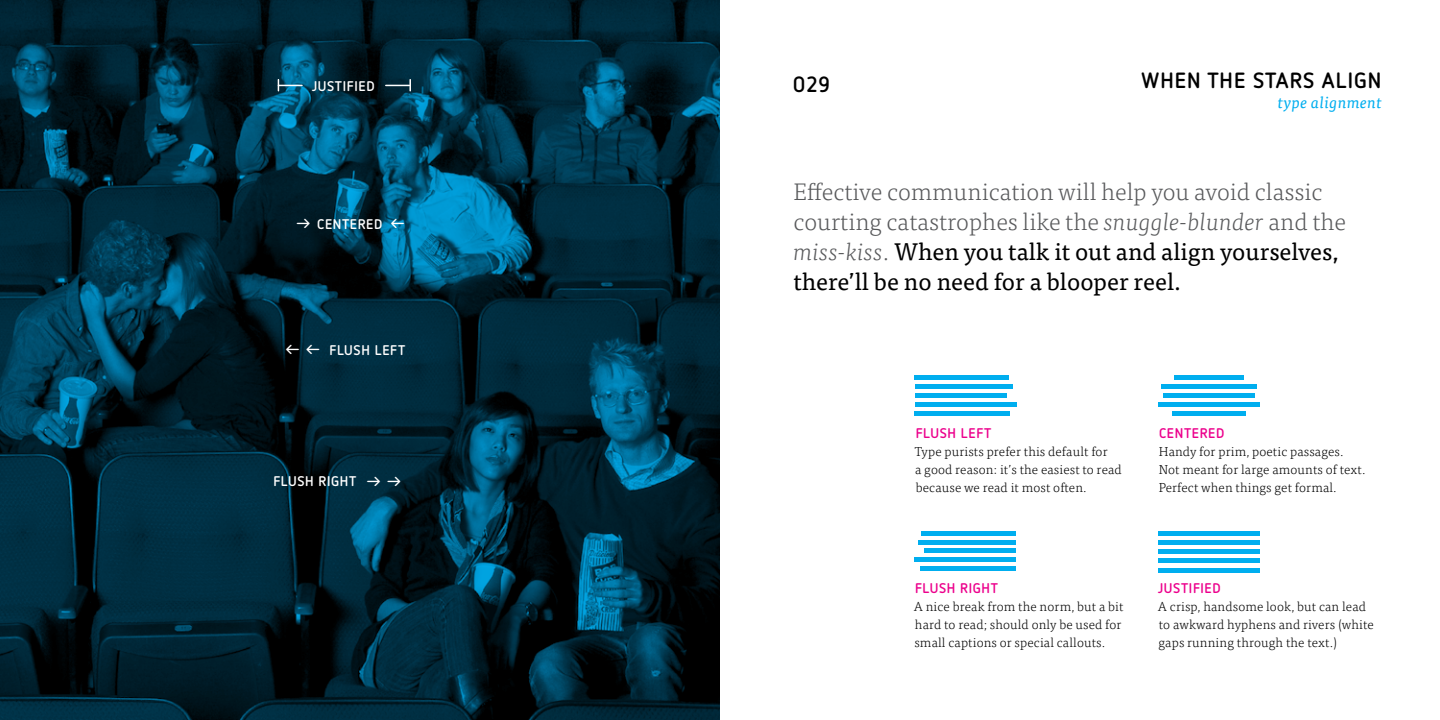
<style>
.page{position:relative;width:1440px;height:720px;background:#fff}
.page>*{position:absolute;margin:0;border:0;box-sizing:border-box;transform-origin:0 0}
.t1{font:300 24px/30px "Tisa Pro";color:#58595b}
.t2{font:700 22px "Netto OT";letter-spacing:.05em;color:#000}
.t3{font:italic 16px "Tisa Pro";letter-spacing:.02em;color:#00aeef}
.t4{font:700 14px "Netto OT";letter-spacing:.05em;color:#fff}
.t5{font:700 14px "Netto OT";letter-spacing:.05em;color:#ec008c}
.t6{font:300 13px/18px "Tisa Pro";letter-spacing:.01em;color:#000}
.s1{font-size:13px}
.s2{font-style:italic}
.s3{font-weight:400;color:#000}
</style>
<div class="page">
<svg style="left:0;top:0;width:720px;height:720px;background:#002a3b"></svg>
<svg style="left:278px;top:80px;width:24px;height:11px"></svg>
<svg style="left:386px;top:80px;width:25px;height:11px"></svg>
<div style="left:1174px;top:375px;width:70px;height:5px;background:#00aeef"></div>
<div style="left:1172px;top:411px;width:74px;height:5px;background:#00aeef"></div>
<div style="left:1161px;top:384px;width:96px;height:5px;background:#00aeef"></div>
<div style="left:1163px;top:393px;width:92px;height:5px;background:#00aeef"></div>
<div style="left:1158px;top:402px;width:102px;height:5px;background:#00aeef"></div>
<div style="left:915px;top:375px;width:94px;height:5px;background:#00aeef"></div>
<div style="left:915px;top:411px;width:95px;height:5px;background:#00aeef"></div>
<div style="left:915px;top:384px;width:98px;height:5px;background:#00aeef"></div>
<div style="left:915px;top:393px;width:92px;height:5px;background:#00aeef"></div>
<div style="left:915px;top:402px;width:101px;height:5px;background:#00aeef"></div>
<div style="left:922px;top:531px;width:94px;height:5px;background:#00aeef"></div>
<div style="left:921px;top:566px;width:95px;height:5px;background:#00aeef"></div>
<div style="left:918px;top:540px;width:98px;height:5px;background:#00aeef"></div>
<div style="left:924px;top:548px;width:92px;height:5px;background:#00aeef"></div>
<div style="left:914px;top:557px;width:102px;height:5px;background:#00aeef"></div>
<div style="left:1158px;top:531px;width:102px;height:5px;background:#00aeef"></div>
<div style="left:1158px;top:549px;width:102px;height:5px;background:#00aeef"></div>
<div style="left:1158px;top:558px;width:102px;height:5px;background:#00aeef"></div>
<div style="left:1158px;top:568px;width:102px;height:5px;background:#00aeef"></div>
<div style="left:1158px;top:540px;width:102px;height:5px;background:#00aeef"></div>
<p class="t4" style="left:312px;top:77px;width:64px">JUSTIFIED</p>
<h2 class="t2" style="left:793px;top:70px;width:39px">029</h2>
<h2 class="t2" style="left:1142px;top:66px;width:241px">WHEN THE STARS ALIGN</h2>
<p class="t3" style="left:1278px;top:91px;width:106px">type alignment</p>
<p class="t4" style="left:295px;top:216px;width:113px"><span class="s1">→</span> CENTERED <span class="s1">←</span></p>
<p class="t4" style="left:284px;top:341px;width:123px"><span class="s1">← ←</span> FLUSH LEFT</p>
<p class="t4" style="left:273px;top:472px;width:131px">FLUSH RIGHT <span class="s1">→ →</span></p>
<h1 class="t1" style="left:793px;top:175px;width:554px">Effective communication will help you avoid classic courting catastrophes like the <span class="s2">snuggle-blunder</span> and the <span class="s2">miss-kiss</span>. <span class="s3">When you talk it out and align yourselves, there’ll be no need for a blooper reel.</span></h1>
<p class="t5" style="left:916px;top:424px;width:77px">FLUSH LEFT</p>
<p class="t6" style="left:915px;top:442px;width:209px">Type purists prefer this default for<br>a good reason: it’s the easiest to read because we read it most often.</p>
<p class="t5" style="left:1159px;top:424px;width:67px">CENTERED</p>
<p class="t6" style="left:1159px;top:442px;width:208px">Handy for prim, poetic passages.<br>Not meant for large amounts of text.<br>Perfect when things get formal.</p>
<p class="t5" style="left:915px;top:580px;width:84px">FLUSH RIGHT</p>
<p class="t6" style="left:914px;top:597px;width:211px">A nice break from the norm, but a bit hard to read; should only be used for small captions or special callouts.</p>
<p class="t5" style="left:1158px;top:580px;width:64px">JUSTIFIED</p>
<p class="t6" style="left:1158px;top:597px;width:217px">A crisp, handsome look, but can lead to awkward hyphens and rivers (white gaps running through the text.)</p>
</div>
